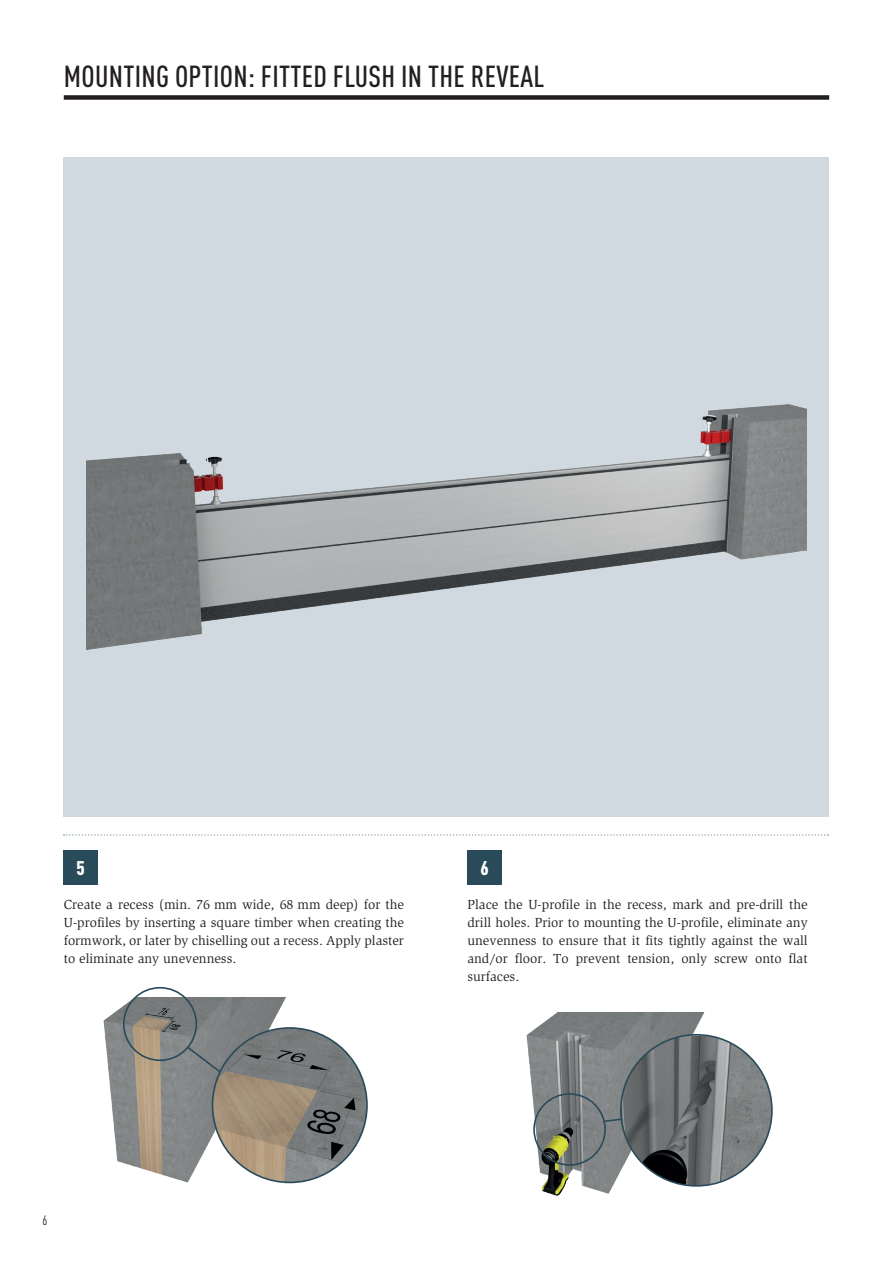
<style>
.page{position:relative;width:893px;height:1263px;background:#fff}
.page>*{position:absolute;margin:0;border:0;box-sizing:border-box;transform-origin:0 0}
.t1{font:500 condensed 30px "DIN Pro";letter-spacing:.01em;color:#231f20}
.t2{font:900 condensed 19.5px "DIN Pro";color:#fff}
.t3{font:13.5px/18px "ITC Slimbach LTCE";color:#231f20;text-align:justify}
.t4{font:condensed 13.5px "DIN Pro";color:#231f20}
</style>
<div class="page">
<div style="left:64px;top:157px;width:765px;height:659px;background:#cfd9df"></div>
<img style="left:87px;top:404px;width:719px;height:246px">
<div style="left:64px;top:95px;width:765px;height:5px;background:#231f20"></div>
<div style="left:63px;top:851px;width:34px;height:34px;background:#294a59"></div>
<div style="left:468px;top:851px;width:34px;height:34px;background:#294a59"></div>
<img style="left:103px;top:998px;width:200px;height:186px">
<svg style="left:185px;top:1045px;width:56px;height:45px"></svg>
<div style="left:123px;top:987px;width:74px;height:74px;border:2px solid #294a59;border-radius:50%"></div>
<img style="left:213px;top:1028px;width:154px;height:154px;border-radius:77px">
<img style="left:526px;top:1013px;width:183px;height:183px">
<svg style="left:603px;top:1108px;width:18px;height:15px"></svg>
<div style="left:533px;top:1093px;width:73px;height:73px;border:2px solid #294a59;border-radius:50%"></div>
<img style="left:621px;top:1035px;width:151px;height:151px">
<svg style="left:64px;top:834px;width:764px;height:2px"></svg>
<h1 class="t1" style="left:64px;top:54px;width:482px">MOUNTING OPTION: FITTED FLUSH IN THE REVEAL</h1>
<h2 class="t2" style="left:76px;top:853px;width:10px">5</h2>
<h2 class="t2" style="left:480px;top:853px;width:10px">6</h2>
<p class="t3" style="left:64px;top:895px;width:342px">Create a recess (min. 76 mm wide, 68 mm deep) for the U-profiles by inserting a square timber when creating the formwork, or later by chiselling out a recess. Apply plaster to eliminate any unevenness.</p>
<p class="t3" style="left:467px;top:895px;width:342px">Place the U-profile in the recess, mark and pre-drill the drill holes. Prior to mounting the U-profile, eliminate any unevenness to ensure that it fits tightly against the wall and/or floor. To prevent tension, only screw onto flat surfaces.</p>
<p class="t4" style="left:43px;top:1210px;width:6px">6</p>
</div>
